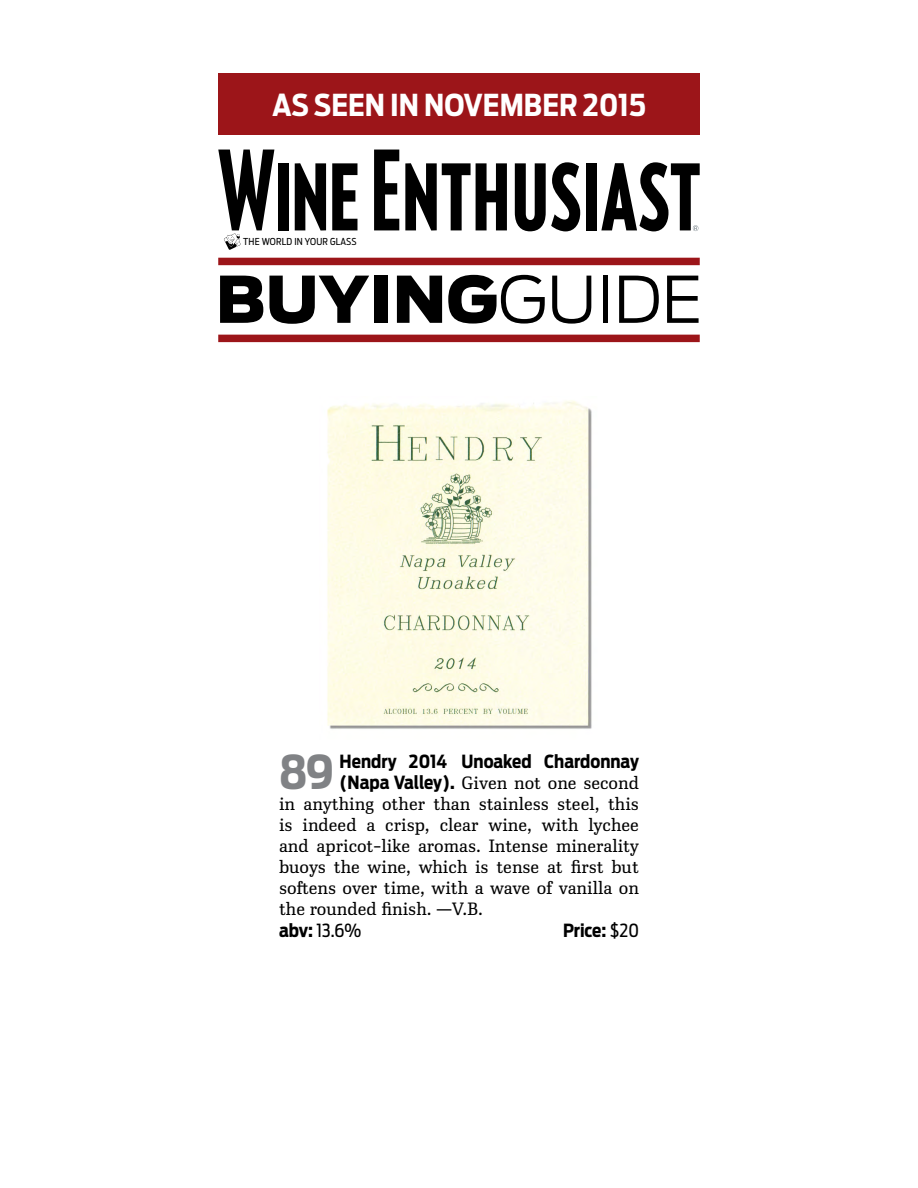
<style>
.page{position:relative;width:918px;height:1188px;background:#fff}
.page>*{position:absolute;margin:0;border:0;box-sizing:border-box;transform-origin:0 0}
.t1{font:900 63.75px "Antenna";color:#000}
.t2{font:700 46.35px "Antenna Cond";color:#808285}
.t3{font:700 30px "Antenna Cond";color:#fff}
.t4{font:300 18px/21px "Ibis Text";color:#000;text-align:justify}
.t5{font:700 18px "Antenna Cond";color:#000}
.t6{font:18px "Antenna Cond";color:#000}
.t7{font:9.45px "Antenna Cond";letter-spacing:.02em;color:#000}
.s1{font-weight:300}
.s2{font-family:"Antenna Cond";font-weight:700}
.s3{font-weight:700}
.s4{font-weight:400}
</style>
<div class="page">
<div style="left:218px;top:74px;width:482px;height:61px;background:#9c1519"></div>
<div style="left:278px;top:163px;width:11px;height:67px;background:#000"></div>
<svg style="left:295px;top:163px;width:31px;height:68px"></svg>
<svg style="left:332px;top:163px;width:25px;height:67px"></svg>
<svg style="left:374px;top:150px;width:25px;height:80px"></svg>
<svg style="left:405px;top:163px;width:102px;height:68px"></svg>
<svg style="left:515px;top:162px;width:65px;height:69px"></svg>
<div style="left:586px;top:163px;width:11px;height:67px;background:#000"></div>
<svg style="left:601px;top:162px;width:99px;height:69px"></svg>
<svg style="left:218px;top:150px;width:56px;height:100px"></svg>
<div style="left:218px;top:335px;width:482px;height:7px;background:#9c1519"></div>
<div style="left:218px;top:258px;width:482px;height:7px;background:#9c1519"></div>
<img style="left:327px;top:400px;width:265px;height:329px">
<h3 class="t3" style="left:272px;top:85px;width:375px">AS SEEN IN NOVEMBER 2015</h3>
<p class="t7" style="left:243px;top:236px;width:115px">THE WORLD IN YOUR GLASS</p>
<h1 class="t1" style="left:216px;top:254px;width:488px">BUYING<span class="s1">GUIDE</span></h1>
<h2 class="t2" style="left:279px;top:741px;width:57px">89</h2>
<p class="t5" style="left:340px;top:749px;width:301px">Hendry 2014 Unoaked Chardonnay</p>
<p class="t4" style="left:279px;top:772px;width:362px;text-indent:61px"><span class="s2">(Napa Valley).</span> Given not one second in anything other than stainless steel, this is indeed a crisp, clear wine, with lychee and apricot-like aromas. Intense minerality buoys the wine, which is tense at first but softens over time, with a wave of vanilla on the rounded finish. —V.B.</p>
<p class="t6" style="left:279px;top:919px;width:84px"><span class="s3">abv:</span> 13.6%</p>
<p class="t5" style="left:563px;top:918px;width:77px">Price: <span class="s4">$20</span></p>
</div>
